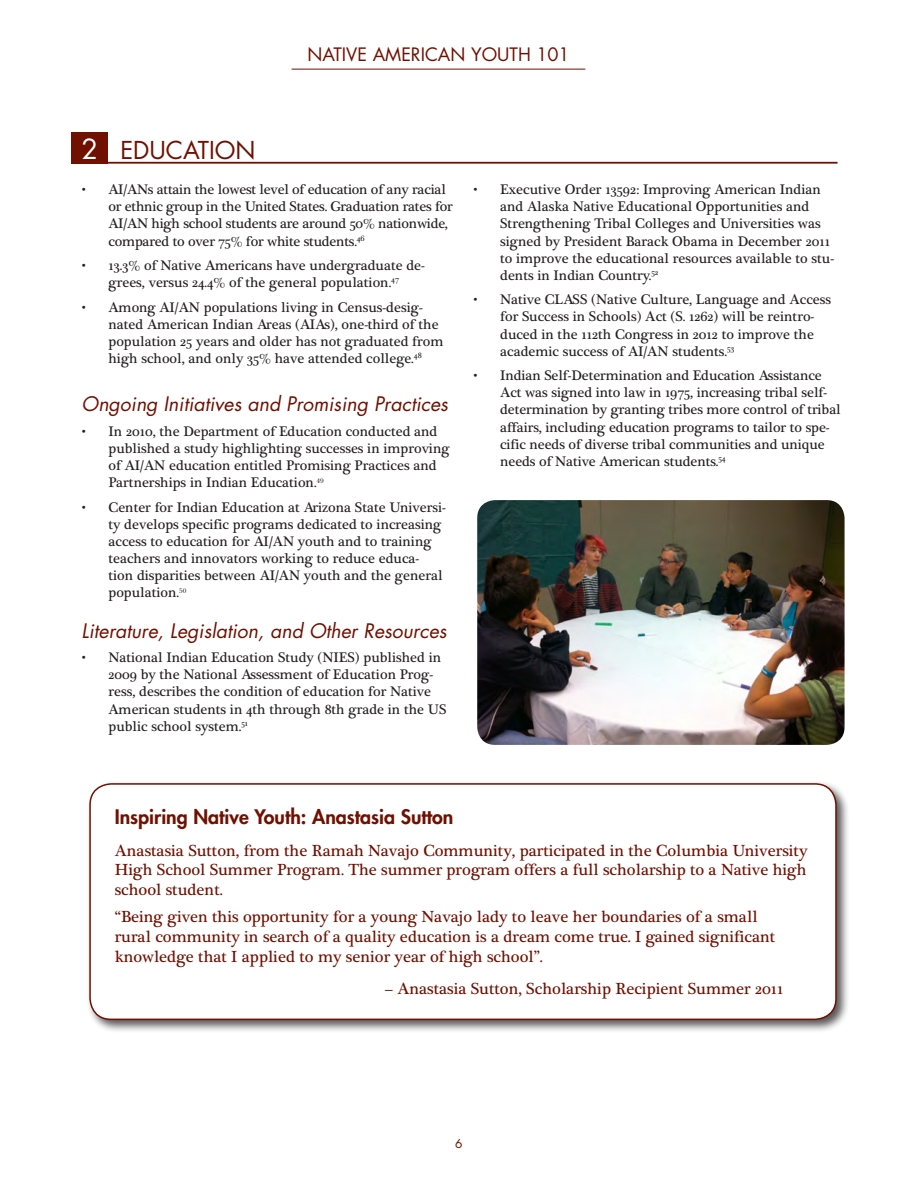
<style>
.page{position:relative;width:918px;height:1188px;background:#fff}
.page>*{position:absolute;margin:0;border:0;box-sizing:border-box;transform-origin:0 0}
.t1{font:24px "Futura";color:#6f1000}
.t2{font:italic 19.5px "Futura";color:#6f1000}
.t3{font:800 19.5px "Futura";color:#6f1000}
.t4{font:18px "Futura";color:#6f1000}
.t5{font:16.5px/19.8px "Plantagenet Cherokee";color:#6f1000;text-align:justify}
.t6{font:14.25px/17.1px "Plantagenet Cherokee";color:#231f20}
.t7{font:12px "Futura";color:#6f1000}
.s1{font-size:27px;color:#fff}
</style>
<div class="page">
<hr style="left:292px;top:69px;width:293px;height:1px;background:#6f1000">
<div style="left:71px;top:132px;width:37px;height:32px;background:#6f1000"></div>
<hr style="left:106px;top:162px;width:732px;height:2px;background:#6f1000">
<img style="left:477px;top:500px;width:368px;height:245px">
<div style="left:86px;top:780px;width:763px;height:253px;background:#231f20;opacity:.75"></div>
<div style="left:90px;top:784px;width:746px;height:235px;background:#fff;border-radius:21px"></div>
<div style="left:89px;top:783px;width:748px;height:237px;border:2px solid #6f1000;border-radius:21px"></div>
<p class="t4" style="left:307px;top:42px;width:264px">NATIVE AMERICAN YOUTH 101</p>
<p class="t1" style="left:82px;top:134px;width:176px"><span class="s1">2</span> EDUCATION</p>
<p class="t6" style="left:109px;top:181px;width:346px;text-indent:-27px">• AI/ANs attain the lowest level of education of any racial or ethnic group in the United States. Graduation rates for AI/AN high school students are around 50% nationwide, compared to over 75% for white students.<sup>46</sup></p>
<p class="t6" style="left:82px;top:257px;width:345px;text-align:center">• 13.3% of Native Americans have undergraduate de&shy;grees, versus 24.4% of the general population.<sup>47</sup></p>
<p class="t6" style="left:109px;top:299px;width:336px;text-indent:-27px">• Among AI/AN populations living in Census-desig&shy;nated American Indian Areas (AIAs), one-third of the population 25 years and older has not graduated from high school, and only 35% have attended college.<sup>48</sup></p>
<p class="t2" style="left:82px;top:391px;width:368px">Ongoing Initiatives and Promising Practices</p>
<p class="t6" style="left:109px;top:423px;width:343px;text-indent:-27px">• In 2010, the Department of Education conducted and published a study highlighting successes in improving of AI/AN education entitled Promising Practices and Partnerships in Indian Education.<sup>49</sup></p>
<p class="t6" style="left:109px;top:499px;width:339px;text-indent:-27px">• Center for Indian Education at Arizona State Universi&shy;ty develops specific programs dedicated to increasing access to education for AI/AN youth and to training teachers and innovators working to reduce educa&shy;tion disparities between AI/AN youth and the general population.<sup>50</sup></p>
<p class="t2" style="left:82px;top:617px;width:367px">Literature, Legislation, and Other Resources</p>
<p class="t6" style="left:109px;top:649px;width:340px;text-indent:-27px">• National Indian Education Study (NIES) published in 2009 by the National Assessment of Education Prog&shy;ress, describes the condition of education for Native American students in 4th through 8th grade in the US public school system.<sup>51</sup></p>
<p class="t6" style="left:500px;top:181px;width:335px;text-indent:-27px">• Executive Order 13592: Improving American Indian and Alaska Native Educational Opportunities and Strengthening Tribal Colleges and Universities was signed by President Barack Obama in December 2011 to improve the educational resources available to stu&shy;dents in Indian Country.<sup>52</sup></p>
<p class="t6" style="left:500px;top:292px;width:332px;text-indent:-27px">• Native CLASS (Native Culture, Language and Access for Success in Schools) Act (S. 1262) will be reintro&shy;duced in the 112th Congress in 2012 to improve the academic success of AI/AN students.<sup>53</sup></p>
<p class="t6" style="left:500px;top:367px;width:342px;text-indent:-27px">• Indian Self-Determination and Education Assistance Act was signed into law in 1975, increasing tribal self&shy;determination by granting tribes more control of tribal affairs, including education programs to tailor to spe&shy;cific needs of diverse tribal communities and unique needs of Native American students.<sup>54</sup></p>
<p class="t3" style="left:115px;top:804px;width:340px">Inspiring Native Youth: Anastasia Sutton</p>
<p class="t5" style="left:115px;top:841px;width:694px">Anastasia Sutton, from the Ramah Navajo Community, participated in the Columbia University High School Summer Program. The summer program offers a full scholarship to a Native high school student.</p>
<p class="t5" style="left:115px;top:908px;width:662px;text-align:left">“Being given this opportunity for a young Navajo lady to leave her boundaries of a small rural community in search of a quality education is a dream come true. I gained significant knowledge that I applied to my senior year of high school”.</p>
<p class="t5" style="left:385px;top:979px;width:400px">– Anastasia Sutton, Scholarship Recipient Summer 2011</p>
<p class="t7" style="left:455px;top:1135px;width:9px">6</p>
</div>
